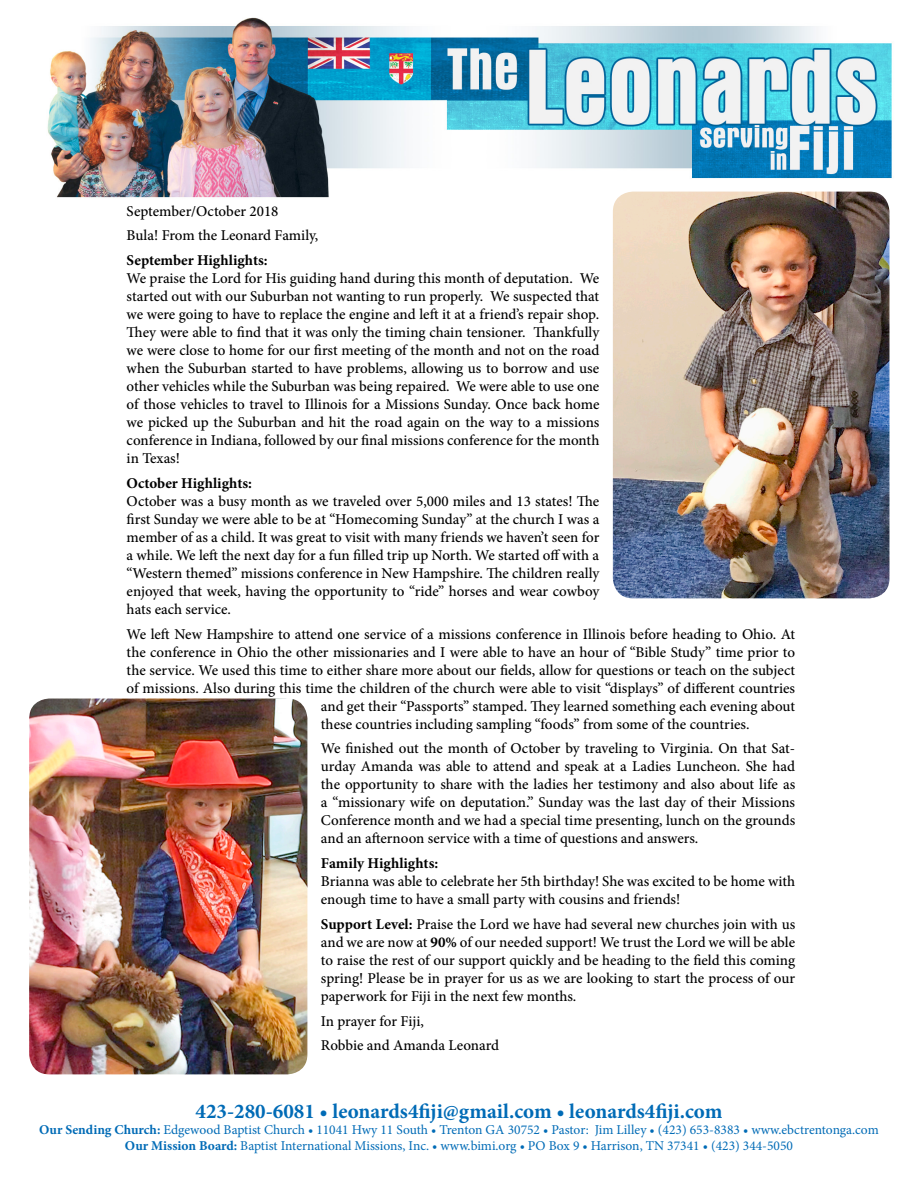
<style>
.page{position:relative;width:918px;height:1188px;background:#fff}
.page>*{position:absolute;margin:0;border:0;box-sizing:border-box;transform-origin:0 0}
.t1{font:700 21px "Minion Pro";color:#006bb6}
.Body{font:500 15px/18px "Minion Pro";color:#000;text-align:justify}
.Body-2{font:700 15px "Minion Pro";color:#000}
.t2{font:13.5px/16.2px "Minion Pro";color:#006bb6;text-align:center}
.s1{font-weight:700}
</style>
<div class="page">
<img style="left:45px;top:17px;width:847px;height:1058px">
<img style="left:29px;top:699px;width:278px;height:375px">
<img style="left:613px;top:192px;width:277px;height:406px">
<p class="Body" style="left:127px;top:202px;width:153px">September/October 2018</p>
<p class="Body" style="left:127px;top:227px;width:193px">Bula! From the Leonard Family,</p>
<p class="Body-2" style="left:127px;top:250px;width:143px">September Highlights:</p>
<p class="Body" style="left:127px;top:269px;width:474px">We praise the Lord for His guiding hand during this month of deputation. We started out with our Suburban not wanting to run properly. We suspected that we were going to have to replace the engine and left it at a friend’s repair shop.<br>They were able to find that it was only the timing chain tensioner. Thankfully we were close to home for our first meeting of the month and not on the road when the Suburban started to have problems, allowing us to borrow and use other vehicles while the Suburban was being repaired. We were able to use one of those vehicles to travel to Illinois for a Missions Sunday. Once back home we picked up the Suburban and hit the road again on the way to a missions conference in Indiana, followed by our final missions conference for the month in Texas!</p>
<p class="Body-2" style="left:127px;top:473px;width:127px">October Highlights:</p>
<p class="Body" style="left:127px;top:492px;width:474px">October was a busy month as we traveled over 5,000 miles and 13 states! The first Sunday we were able to be at “Homecoming Sunday” at the church I was a member of as a child. It was great to visit with many friends we haven’t seen for a while. We left the next day for a fun filled trip up North. We started off with a “Western themed” missions conference in New Hampshire. The children really enjoyed that week, having the opportunity to “ride” horses and wear cowboy hats each service.</p>
<p class="Body" style="left:127px;top:625px;width:670px">We left New Hampshire to attend one service of a missions conference in Illinois before heading to Ohio. At</p>
<p class="Body" style="left:127px;top:643px;width:670px">the conference in Ohio the other missionaries and I were able to have an hour of “Bible Study” time prior to</p>
<p class="Body" style="left:127px;top:661px;width:670px">the service. We used this time to either share more about our fields, allow for questions or teach on the subject</p>
<p class="Body" style="left:127px;top:679px;width:670px">of missions. Also during this time the children of the church were able to visit “displays” of different countries</p>
<p class="Body" style="left:321px;top:697px;width:476px">and get their “Passports” stamped. They learned something each evening about</p>
<p class="Body" style="left:321px;top:715px;width:430px">these countries including sampling “foods” from some of the countries.</p>
<p class="Body" style="left:321px;top:740px;width:476px">We finished out the month of October by traveling to Virginia. On that Sat&shy;urday Amanda was able to attend and speak at a Ladies Luncheon. She had the opportunity to share with the ladies her testimony and also about life as a “missionary wife on deputation.” Sunday was the last day of their Missions Conference month and we had a special time presenting, lunch on the grounds and an afternoon service with a time of questions and answers.</p>
<p class="Body-2" style="left:321px;top:853px;width:119px">Family Highlights:</p>
<p class="Body" style="left:321px;top:872px;width:476px">Brianna was able to celebrate her 5th birthday! She was excited to be home with enough time to have a small party with cousins and friends!</p>
<p class="Body" style="left:321px;top:915px;width:476px"><span class="s1">Support Level:</span> Praise the Lord we have had several new churches join with us and we are now at <span class="s1">90%</span> of our needed support! We trust the Lord we will be able to raise the rest of our support quickly and be heading to the field this coming spring! Please be in prayer for us as we are looking to start the process of our paperwork for Fiji in the next few months.</p>
<p class="Body" style="left:321px;top:1012px;width:104px">In prayer for Fiji,</p>
<p class="Body" style="left:321px;top:1037px;width:180px">Robbie and Amanda Leonard</p>
<h1 class="t1" style="left:196px;top:1096px;width:528px">423-280-6081 • leonards4fiji@gmail.com • leonards4fiji.com</h1>
<p class="t2" style="left:39px;top:1122px;width:841px"><span class="s1">Our Sending Church:</span> Edgewood Baptist Church • 11041 Hwy 11 South • Trenton GA 30752 • Pastor: Jim Lilley • (423) 653-8383 • www.ebctrentonga.com<br><span class="s1">Our Mission Board:</span> Baptist International Missions, Inc. • www.bimi.org • PO Box 9 • Harrison, TN 37341 • (423) 344-5050</p>
</div>
